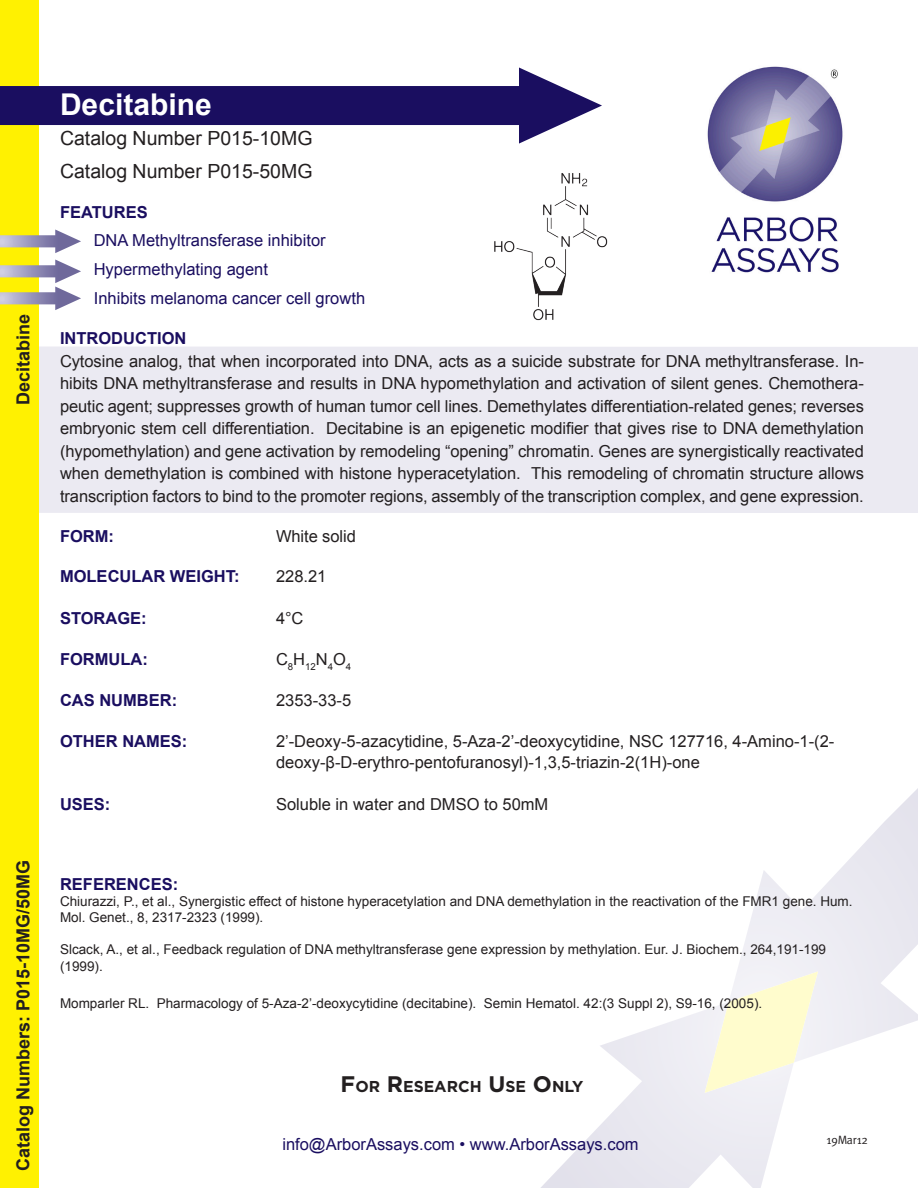
<style>
.page{position:relative;width:918px;height:1188px;background:#fff}
.page>*{position:absolute;margin:0;border:0;box-sizing:border-box;transform-origin:0 0}
.t1{font:700 30px "Arial";color:#fff}
.t2{font:19.5px "Arial";color:#231f20}
.Vertical_Title{font:700 18px "Arial";color:#231f20}
.subhead{font:16.5px/22.5px "Arial";color:#231f20;text-align:justify}
.Features{font:16.5px "Arial";color:#1a0e60}
.subhead-2{font:700 16.5px "Arial";color:#1a0e60}
.t3{font:700 15.75px "Gotham";color:#231f20}
.t4{font:13.5px/16.2px "Arial";color:#231f20}
.t5{font:12px "Meta";color:#231f20}
.t6{font:9.6px "Arial";color:#231f20}
.s1{font-size:22.5px}
</style>
<div class="page">
<svg style="left:541px;top:1010px;width:245px;height:178px"></svg>
<svg style="left:737px;top:788px;width:181px;height:266px"></svg>
<svg style="left:705px;top:971px;width:113px;height:122px"></svg>
<div style="left:38px;top:346px;width:880px;height:167px;background:#ebeaf2"></div>
<div style="left:0;top:0;width:38px;height:1188px;background:#fff101"></div>
<svg style="left:0;top:68px;width:602px;height:76px;fill:#201460"></svg>
<svg style="left:0;top:230px;width:81px;height:23px"></svg>
<svg style="left:0;top:260px;width:81px;height:50px"></svg>
<img style="left:707px;top:66px;width:136px;height:207px">
<img style="left:494px;top:173px;width:114px;height:148px">
<p class="Vertical_Title" style="left:11px;top:405px;width:93px;rotate:-90deg">Decitabine</p>
<p class="Vertical_Title" style="left:11px;top:1171px;width:313px;rotate:-90deg">Catalog Numbers: P015-10MG/50MG</p>
<p class="t1" style="left:60px;top:84px;width:153px">Decitabine</p>
<p class="t2" style="left:60px;top:125px;width:254px">Catalog Number P015-10MG</p>
<p class="t2" style="left:60px;top:158px;width:254px">Catalog Number P015-50MG</p>
<p class="subhead-2" style="left:60px;top:201px;width:89px">FEATURES</p>
<p class="Features" style="left:94px;top:230px;width:233px">DNA Methyltransferase inhibitor</p>
<p class="Features" style="left:94px;top:259px;width:176px">Hypermethylating agent</p>
<p class="Features" style="left:94px;top:287px;width:273px">Inhibits melanoma cancer cell growth</p>
<p class="subhead-2" style="left:60px;top:327px;width:128px">INTRODUCTION</p>
<p class="subhead" style="left:60px;top:350px;width:805px">Cytosine analog, that when incorporated into DNA, acts as a suicide substrate for DNA methyltransferase. In&shy;hibits DNA methyltransferase and results in DNA hypomethylation and activation of silent genes. Chemothera&shy;peutic agent; suppresses growth of human tumor cell lines. Demethylates differentiation-related genes; reverses embryonic stem cell differentiation. Decitabine is an epigenetic modifier that gives rise to DNA demethylation (hypomethylation) and gene activation by remodeling “opening” chromatin. Genes are synergistically reactivated when demethylation is combined with histone hyperacetylation. This remodeling of chromatin structure allows transcription factors to bind to the promoter regions, assembly of the transcription complex, and gene expression.</p>
<p class="subhead-2" style="left:60px;top:526px;width:56px">FORM:</p>
<p class="subhead" style="left:276px;top:525px;width:81px">White solid</p>
<p class="subhead-2" style="left:60px;top:565px;width:181px">MOLECULAR WEIGHT:</p>
<p class="subhead" style="left:276px;top:565px;width:52px">228.21</p>
<p class="subhead-2" style="left:60px;top:607px;width:88px">STORAGE:</p>
<p class="subhead" style="left:276px;top:607px;width:29px">4°C</p>
<p class="subhead-2" style="left:60px;top:648px;width:89px">FORMULA:</p>
<p class="t6" style="left:276px;top:661px;width:77px"><sup>C</sup>8<sup>H</sup>12<sup>N</sup>4<sup>O</sup>4</p>
<p class="subhead-2" style="left:60px;top:689px;width:119px">CAS NUMBER:</p>
<p class="subhead" style="left:276px;top:689px;width:77px">2353-33-5</p>
<p class="subhead-2" style="left:60px;top:731px;width:129px">OTHER NAMES:</p>
<p class="subhead" style="left:276px;top:731px;width:560px;line-height:21px">2’-Deoxy-5-azacytidine, 5-Aza-2’-deoxycytidine, NSC 127716, 4-Amino-1-(2- deoxy-β-D-erythro-pentofuranosyl)-1,3,5-triazin-2(1H)-one</p>
<p class="subhead-2" style="left:60px;top:793px;width:52px">USES:</p>
<p class="subhead" style="left:276px;top:793px;width:274px">Soluble in water and DMSO to 50mM</p>
<p class="subhead-2" style="left:60px;top:873px;width:120px">REFERENCES:</p>
<p class="t4" style="left:60px;top:893px;width:794px">Chiurazzi, P., et al., Synergistic effect of histone hyperacetylation and DNA demethylation in the reactivation of the FMR1 gene. Hum.<br>Mol. Genet., 8, 2317-2323 (1999).</p>
<p class="t4" style="left:60px;top:942px;width:768px">Slcack, A., et al., Feedback regulation of DNA methyltransferase gene expression by methylation. Eur. J. Biochem., 264,191-199 (1999).</p>
<p class="t4" style="left:60px;top:995px;width:704px">Momparler RL. Pharmacology of 5-Aza-2’-deoxycytidine (decitabine). Semin Hematol. 42:(3 Suppl 2), S9-16, (2005).</p>
<p class="t3" style="left:341px;top:1077px;width:244px"><span class="s1">F</span>OR <span class="s1">R</span>ESEARCH <span class="s1">U</span>SE <span class="s1">O</span>NLY</p>
<p class="Features" style="left:282px;top:1133px;width:358px">info@ArborAssays.com • www.ArborAssays.com</p>
<p class="t5" style="left:826px;top:1132px;width:43px">19Mar12</p>
</div>
